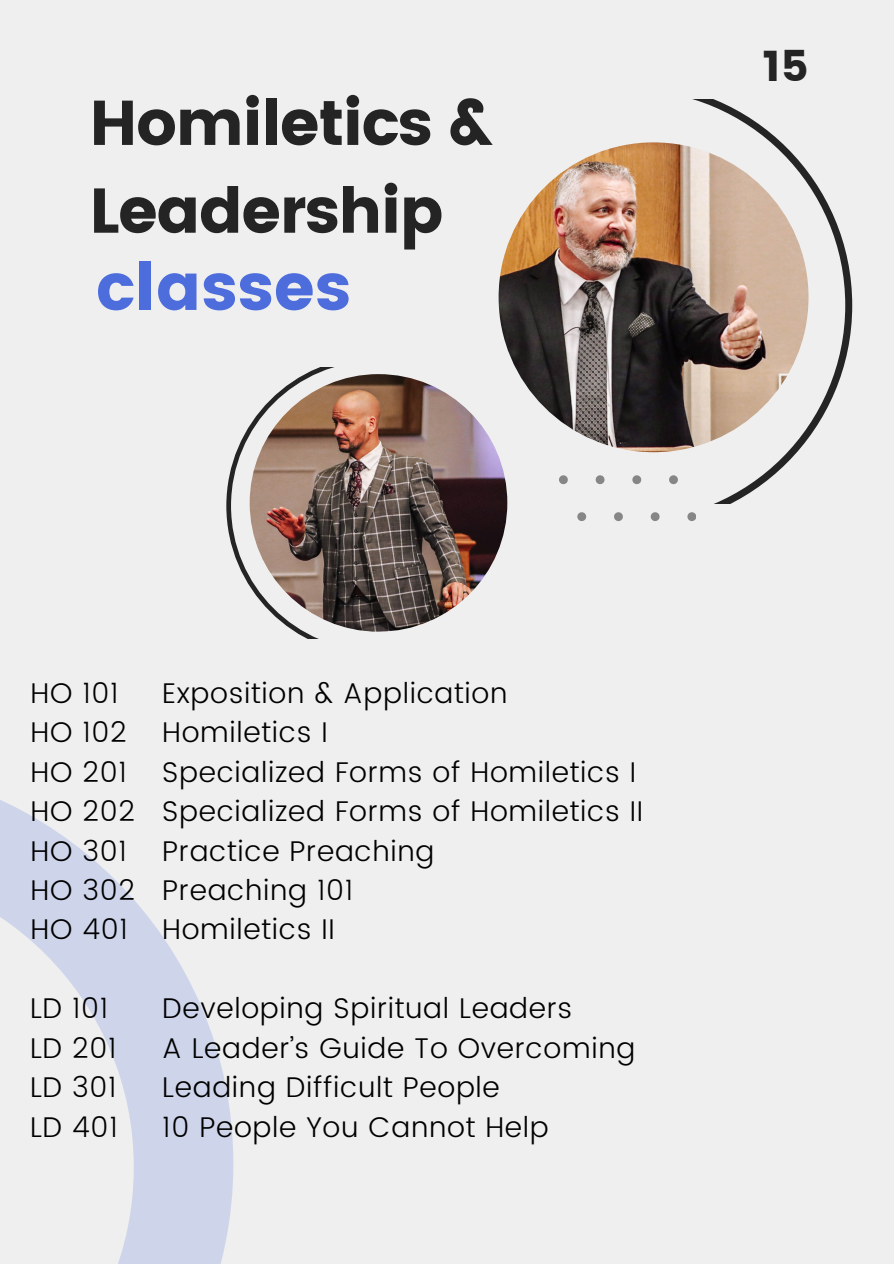
<style>
.page{position:relative;width:894px;height:1264px;background:#fff}
.page>*{position:absolute;margin:0;border:0;box-sizing:border-box;transform-origin:0 0}
.t1{font:65.1px "Poppins";color:#4d6ddd}
.t2{font:63.15px/87.8px "Poppins";letter-spacing:-.025em;color:#242424}
.t3{font:42.6px "Poppins";color:#242424}
.t4{font:300 28.5px/39.3px "Poppins";letter-spacing:.025em;color:#000}
</style>
<div class="page">
<div style="left:0;top:0;width:893px;height:1263px;background:#efefef"></div>
<svg style="left:226px;top:367px;width:152px;height:271px"></svg>
<svg style="left:628px;top:99px;width:223px;height:404px"></svg>
<svg style="left:0;top:800px;width:233px;height:463px"></svg>
<img style="left:249px;top:374px;width:258px;height:257px;border-radius:50%">
<img style="left:498px;top:142px;width:310px;height:310px;border-radius:50%">
<svg style="left:559px;top:475px;width:8px;height:9px"></svg>
<svg style="left:595px;top:475px;width:9px;height:9px"></svg>
<svg style="left:632px;top:475px;width:9px;height:9px"></svg>
<svg style="left:669px;top:475px;width:8px;height:9px"></svg>
<svg style="left:577px;top:512px;width:9px;height:9px"></svg>
<svg style="left:614px;top:512px;width:8px;height:9px"></svg>
<svg style="left:650px;top:512px;width:9px;height:9px"></svg>
<svg style="left:687px;top:512px;width:8px;height:9px"></svg>
<h2 class="t2" style="left:89px;top:79px;width:405px">Homiletics &amp;<br>Leadership</h2>
<p class="t1" style="left:96px;top:249px;width:257px">classes</p>
<h3 class="t3" style="left:762px;top:42px;width:47px">15</h3>
<p class="t4" style="left:31px;top:673px;width:106px">HO 101<br>HO 102<br>HO 201<br>HO 202<br>HO 301<br>HO 302<br>HO 401</p>
<p class="t4" style="left:162px;top:673px;width:482px">Exposition &amp; Application<br>Homiletics I<br>Specialized Forms of Homiletics I<br>Specialized Forms of Homiletics II<br>Practice Preaching<br>Preaching 101<br>Homiletics II</p>
<p class="t4" style="left:30px;top:988px;width:89px">LD 101<br>LD 201<br>LD 301<br>LD 401</p>
<p class="t4" style="left:162px;top:988px;width:474px">Developing Spiritual Leaders<br>A Leader’s Guide To Overcoming<br>Leading Difficult People<br>10 People You Cannot Help</p>
</div>
